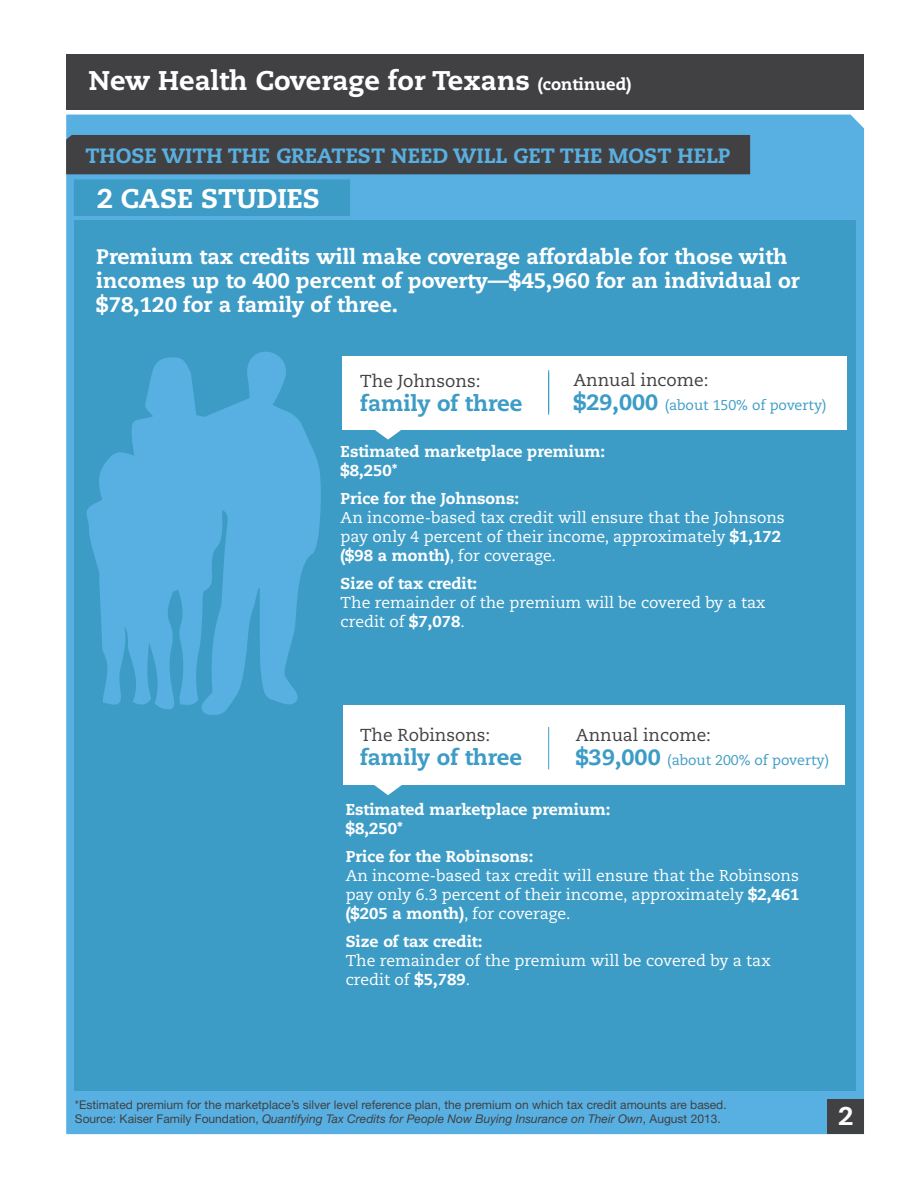
<style>
.page{position:relative;width:918px;height:1188px;background:#fff}
.page>*{position:absolute;margin:0;border:0;box-sizing:border-box;transform-origin:0 0}
.t1{font:800 27px "Caecilia LT Std";color:#fff}
.t2{font:800 25.5px "Caecilia LT Std";color:#fff}
.t3{font:800 22.05px "Caecilia LT Std";color:#3d9cc6}
.t4{font:800 21px/24px "Caecilia LT Std";color:#fff}
.t5{font:800 20.7px "Caecilia LT Std";color:#58b0e2}
.t6{font:17.4px "Caecilia LT Std";color:#414042}
.t7{font:15.75px/18.9px "Caecilia LT Std";color:#fff}
.t8{font:800 15.75px/18.9px "Caecilia LT Std";color:#fff}
.t9{font:14.1px "Caecilia LT Std";color:#3d9cc6}
.t10{font:12px/14.2px "Helvetica Neue LT Std";color:#414042}
.s1{font-size:16.5px}
.s2{font-weight:800;font-size:22.05px}
.s3{font-weight:800}
.s4{font-style:italic}
</style>
<div class="page">
<div style="left:66px;top:54px;width:798px;height:55px;background:#414042"></div>
<div style="left:66px;top:115px;width:798px;height:1019px;background:#58b0e2"></div>
<div style="left:74px;top:220px;width:781px;height:870px;background:#3d9cc6"></div>
<svg style="left:66px;top:135px;width:684px;height:81px;background:#47768f"></svg>
<svg style="left:86px;top:352px;width:235px;height:363px;fill:#58b0e2"></svg>
<div style="left:343px;top:705px;width:502px;height:80px;background:#fff"></div>
<div style="left:342px;top:357px;width:504px;height:73px;background:#fff"></div>
<hr style="left:548px;top:370px;width:1px;height:43px;background:#3d9cc6">
<hr style="left:548px;top:372px;width:1px;height:43px;background:#3d9cc6">
<hr style="left:548px;top:727px;width:1px;height:42px;background:#3d9cc6">
<svg style="left:375px;top:430px;width:26px;height:10px"></svg>
<svg style="left:374px;top:785px;width:28px;height:10px"></svg>
<div style="left:827px;top:1100px;width:37px;height:34px;background:#414042"></div>
<h1 class="t1" style="left:89px;top:64px;width:544px">New Health Coverage for Texans <span class="s1">(continued)</span></h1>
<h3 class="t5" style="left:85px;top:143px;width:647px">THOSE WITH THE GREATEST NEED WILL GET THE MOST HELP</h3>
<h1 class="t1" style="left:97px;top:182px;width:224px">2 CASE STUDIES</h1>
<h3 class="t4" style="left:96px;top:245px;width:705px">Premium tax credits will make coverage affordable for those with incomes up to 400 percent of poverty—$45,960 for an individual or $78,120 for a family of three.</h3>
<p class="t6" style="left:573px;top:370px;width:137px">Annual income:</p>
<p class="t9" style="left:573px;top:397px;width:255px"><span class="s2">$29,000</span> (about 150% of poverty)</p>
<p class="t6" style="left:360px;top:371px;width:122px">The Johnsons:</p>
<h3 class="t3" style="left:360px;top:389px;width:164px">family of three</h3>
<p class="t8" style="left:341px;top:442px;width:266px">Estimated marketplace premium: $8,250*</p>
<p class="t8" style="left:341px;top:489px;width:180px">Price for the Johnsons:</p>
<p class="t7" style="left:341px;top:509px;width:446px">An income-based tax credit will ensure that the Johnsons pay only 4 percent of their income, approximately <span class="s3">$1,172 ($98 a month)</span>, for coverage.</p>
<p class="t8" style="left:341px;top:575px;width:138px">Size of tax credit:</p>
<p class="t7" style="left:341px;top:594px;width:426px">The remainder of the premium will be covered by a tax credit of <span class="s3">$7,078</span>.</p>
<p class="t6" style="left:360px;top:725px;width:132px">The Robinsons:</p>
<h3 class="t3" style="left:360px;top:743px;width:164px">family of three</h3>
<p class="t6" style="left:576px;top:725px;width:137px">Annual income:</p>
<p class="t9" style="left:576px;top:752px;width:255px"><span class="s2">$39,000</span> (about 200% of poverty)</p>
<p class="t8" style="left:346px;top:800px;width:266px">Estimated marketplace premium: $8,250*</p>
<p class="t8" style="left:346px;top:847px;width:189px">Price for the Robinsons:</p>
<p class="t7" style="left:346px;top:866px;width:455px;text-align:justify">An income-based tax credit will ensure that the Robinsons pay only 6.3 percent of their income, approximately <span class="s3">$2,461 ($205 a month)</span>, for coverage.</p>
<p class="t8" style="left:346px;top:932px;width:138px">Size of tax credit:</p>
<p class="t7" style="left:346px;top:952px;width:426px">The remainder of the premium will be covered by a tax credit of <span class="s3">$5,789</span>.</p>
<p class="t10" style="left:75px;top:1097px;width:653px">*Estimated premium for the marketplace’s silver level reference plan, the premium on which tax credit amounts are based.<br>Source: Kaiser Family Foundation, <span class="s4">Quantifying Tax Credits for People Now Buying Insurance on Their Own</span>, August 2013.</p>
<h2 class="t2" style="left:839px;top:1100px;width:17px">2</h2>
</div>
